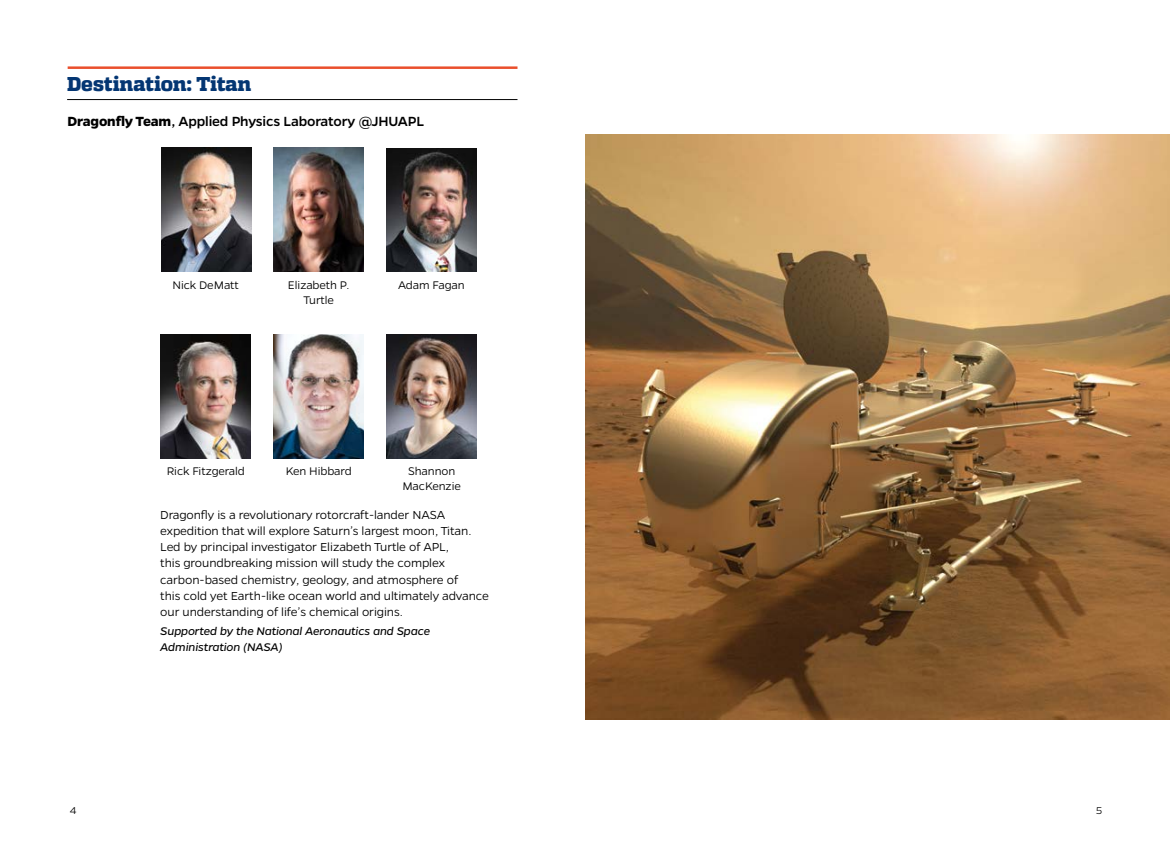
<style>
.page{position:relative;width:1170px;height:855px;background:#fff}
.page>*{position:absolute;margin:0;border:0;box-sizing:border-box;transform-origin:0 0}
.t1{font:800 20px "Quadon";letter-spacing:-.015em;color:#043673}
.t2{font:500 15px "Gentona";letter-spacing:-.01em;color:#000}
.t3{font:300 13.12px/16.2px "Gentona";letter-spacing:-.01em;color:#000}
.t4{font:300 12.5px/15px "Gentona";letter-spacing:-.01em;color:#000;text-align:center}
.t5{font:italic 12.5px/16.2px "Gentona";letter-spacing:-.01em;color:#000}
.t6{font:300 11.25px "Gentona";color:#000}
.s1{font-weight:700}
</style>
<div class="page">
<hr style="left:68px;top:66px;width:450px;height:3px;background:#ea4f2c">
<hr style="left:67px;top:99px;width:450px;height:1px;background:#000">
<img style="left:585px;top:135px;width:585px;height:584px">
<img style="left:161px;top:148px;width:90px;height:124px">
<img style="left:161px;top:335px;width:90px;height:124px">
<img style="left:274px;top:148px;width:90px;height:124px">
<img style="left:274px;top:335px;width:90px;height:124px">
<img style="left:387px;top:148px;width:90px;height:124px">
<img style="left:386px;top:335px;width:90px;height:124px">
<h1 class="t1" style="left:67px;top:72px;width:186px">Destination: Titan</h1>
<p class="t2" style="left:68px;top:113px;width:358px"><span class="s1">Dragonfly Team</span>, Applied Physics Laboratory @JHUAPL</p>
<p class="t4" style="left:173px;top:277px;width:68px">Nick DeMatt</p>
<p class="t4" style="left:288px;top:277px;width:63px">Elizabeth P.<br>Turtle</p>
<p class="t4" style="left:398px;top:277px;width:68px">Adam Fagan</p>
<p class="t4" style="left:167px;top:463px;width:79px">Rick Fitzgerald</p>
<p class="t4" style="left:286px;top:463px;width:67px">Ken Hibbard</p>
<p class="t4" style="left:402px;top:463px;width:60px">Shannon<br>MacKenzie</p>
<p class="t3" style="left:160px;top:506px;width:330px">Dragonfly is a revolutionary rotorcraft-lander NASA expedition that will explore Saturn’s largest moon, Titan.<br>Led by principal investigator Elizabeth Turtle of APL,<br>this groundbreaking mission will study the complex carbon-based chemistry, geology, and atmosphere of<br>this cold yet Earth-like ocean world and ultimately advance our understanding of life’s chemical origins.</p>
<p class="t5" style="left:160px;top:623px;width:272px">Supported by the National Aeronautics and Space<br>Administration (NASA)</p>
<p class="t6" style="left:70px;top:804px;width:8px">4</p>
<p class="t6" style="left:1096px;top:804px;width:8px">5</p>
</div>
